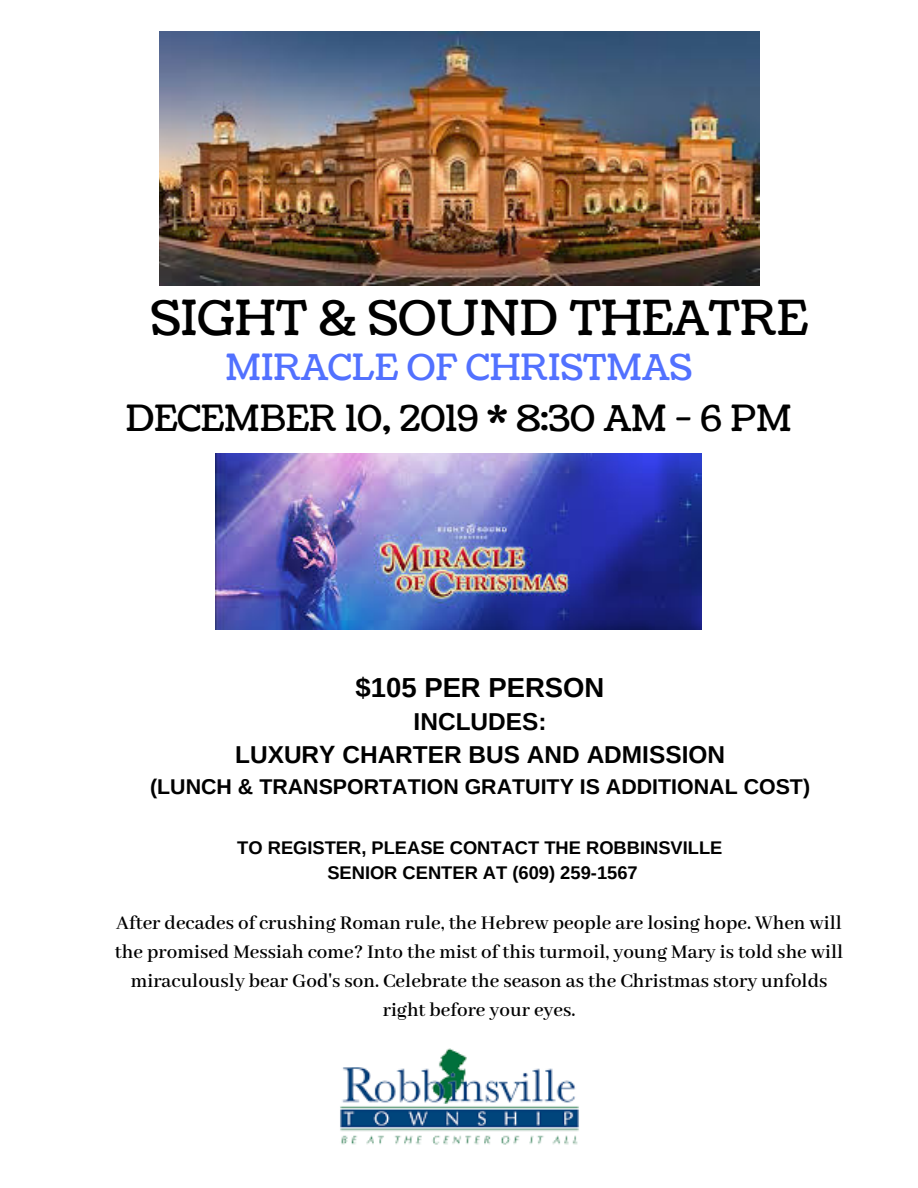
<style>
.page{position:relative;width:918px;height:1188px;background:#fff}
.page>*{position:absolute;margin:0;border:0;box-sizing:border-box;transform-origin:0 0}
.t1{font:48px "Coustard";color:#000}
.t2{font:36px "Coustard";color:#000}
.t3{font:36px "Coustard";color:#5271ff}
.t4{font:700 27.45px "Arimo";color:#000}
.t5{font:700 24.45px/33.2px "Arimo";color:#000;text-align:center}
.t6{font:700 21.3px "Arimo";color:#000}
.t7{font:600 21px/29.2px "Abhaya Libre";color:#000;text-align:center}
.t8{font:700 18.3px/25.2px "Arimo";color:#000;text-align:center}
</style>
<div class="page">
<img style="left:159px;top:31px;width:600px;height:254px">
<img style="left:216px;top:454px;width:486px;height:175px">
<img style="left:340px;top:1048px;width:239px;height:97px">
<h1 class="t1" style="left:150px;top:286px;width:659px">SIGHT &amp; SOUND THEATRE</h1>
<h2 class="t3" style="left:226px;top:344px;width:468px">MIRACLE OF CHRISTMAS</h2>
<h2 class="t2" style="left:126px;top:395px;width:668px">DECEMBER 10, 2019 * 8:30 AM - 6 PM</h2>
<h3 class="t4" style="left:356px;top:672px;width:250px">$105 PER PERSON</h3>
<p class="t5" style="left:235px;top:705px;width:491px">INCLUDES:<br>LUXURY CHARTER BUS AND ADMISSION</p>
<p class="t6" style="left:150px;top:775px;width:662px">(LUNCH &amp; TRANSPORTATION GRATUITY IS ADDITIONAL COST)</p>
<p class="t8" style="left:237px;top:835px;width:487px">TO REGISTER, PLEASE CONTACT THE ROBBINSVILLE<br>SENIOR CENTER AT (609) 259-1567</p>
<p class="t7" style="left:115px;top:909px;width:730px">After decades of crushing Roman rule, the Hebrew people are losing hope. When will the promised Messiah come? Into the mist of this turmoil, young Mary is told she will miraculously bear God's son. Celebrate the season as the Christmas story unfolds right before your eyes.</p>
</div>
